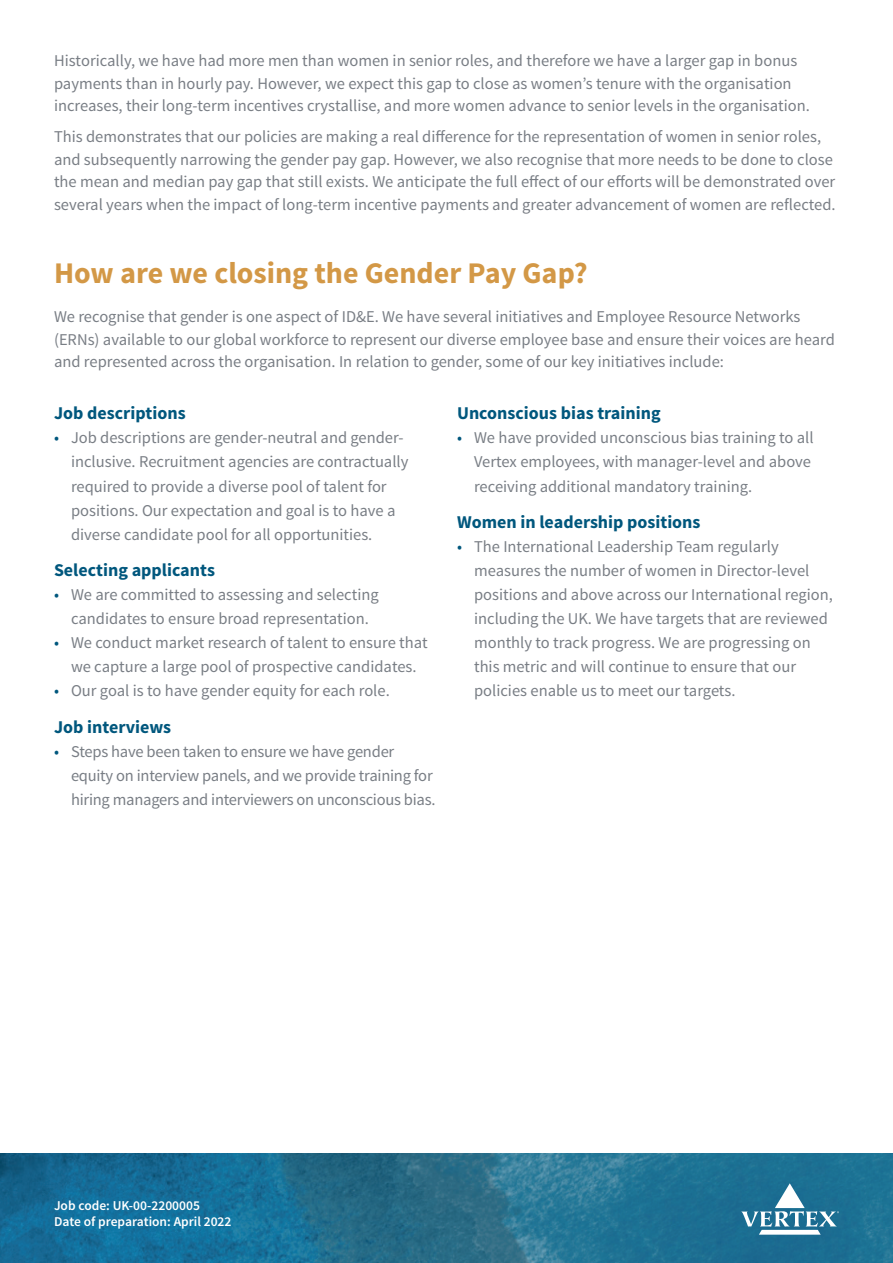
<style>
.page{position:relative;width:893px;height:1263px;background:#fff}
.page>*{position:absolute;margin:0;border:0;box-sizing:border-box;transform-origin:0 0}
.t1{font:700 30px "Source Sans Pro";color:#d39846}
.t2{font:700 18px "Source Sans Pro";color:#00577d}
.t3{font:16.5px/24px "Source Sans Pro";color:#797e85}
.t4{font:600 13.5px/16.2px "Source Sans Pro";color:#fff}
.s1{color:#00577d}
</style>
<div class="page">
<img style="left:0;top:1153px;width:893px;height:110px">
<svg style="left:741px;top:1183px;width:98px;height:52px"></svg>
<p class="t3" style="left:54px;top:50px;width:757px;line-height:22.5px">Historically, we have had more men than women in senior roles, and therefore we have a larger gap in bonus payments than in hourly pay. However, we expect this gap to close as women’s tenure with the organisation increases, their long-term incentives crystallise, and more women advance to senior levels in the organisation.</p>
<p class="t3" style="left:54px;top:126px;width:783px;line-height:22.5px">This demonstrates that our policies are making a real difference for the representation of women in senior roles, and subsequently narrowing the gender pay gap. However, we also recognise that more needs to be done to close the mean and median pay gap that still exists. We anticipate the full effect of our efforts will be demonstrated over several years when the impact of long-term incentive payments and greater advancement of women are reflected.</p>
<h1 class="t1" style="left:54px;top:253px;width:535px">How are we closing the Gender Pay Gap?</h1>
<p class="t3" style="left:54px;top:306px;width:782px;line-height:22.5px">We recognise that gender is one aspect of ID&amp;E. We have several initiatives and Employee Resource Networks (ERNs) available to our global workforce to represent our diverse employee base and ensure their voices are heard and represented across the organisation. In relation to gender, some of our key initiatives include:</p>
<p class="t2" style="left:54px;top:402px;width:133px">Job descriptions</p>
<p class="t3" style="left:71px;top:426px;width:339px;text-indent:-17px"><span class="s1">•</span> Job descriptions are gender-neutral and gender&shy;inclusive. Recruitment agencies are contractually required to provide a diverse pool of talent for positions. Our expectation and goal is to have a diverse candidate pool for all opportunities.</p>
<p class="t2" style="left:54px;top:559px;width:163px">Selecting applicants</p>
<p class="t3" style="left:54px;top:583px;width:326px;text-align:center"><span class="s1">•</span> We are committed to assessing and selecting candidates to ensure broad representation.</p>
<p class="t3" style="left:54px;top:631px;width:375px;text-align:center"><span class="s1">•</span> We conduct market research of talent to ensure that we capture a large pool of prospective candidates.</p>
<p class="t3" style="left:54px;top:679px;width:337px"><span class="s1">•</span> Our goal is to have gender equity for each role.</p>
<p class="t2" style="left:54px;top:715px;width:119px">Job interviews</p>
<p class="t3" style="left:71px;top:740px;width:366px;text-indent:-17px"><span class="s1">•</span> Steps have been taken to ensure we have gender equity on interview panels, and we provide training for hiring managers and interviewers on unconscious bias.</p>
<p class="t2" style="left:457px;top:402px;width:205px">Unconscious bias training</p>
<p class="t3" style="left:474px;top:426px;width:341px;text-indent:-17px"><span class="s1">•</span> We have provided unconscious bias training to all<br>Vertex employees, with manager-level and above receiving additional mandatory training.</p>
<p class="t2" style="left:457px;top:511px;width:245px">Women in leadership positions</p>
<p class="t3" style="left:474px;top:535px;width:360px;text-indent:-17px"><span class="s1">•</span> The International Leadership Team regularly measures the number of women in Director-level positions and above across our International region, including the UK. We have targets that are reviewed monthly to track progress. We are progressing on this metric and will continue to ensure that our policies enable us to meet our targets.</p>
<p class="t4" style="left:54px;top:1197px;width:179px">Job code: UK-00-2200005<br>Date of preparation: April 2022</p>
</div>
